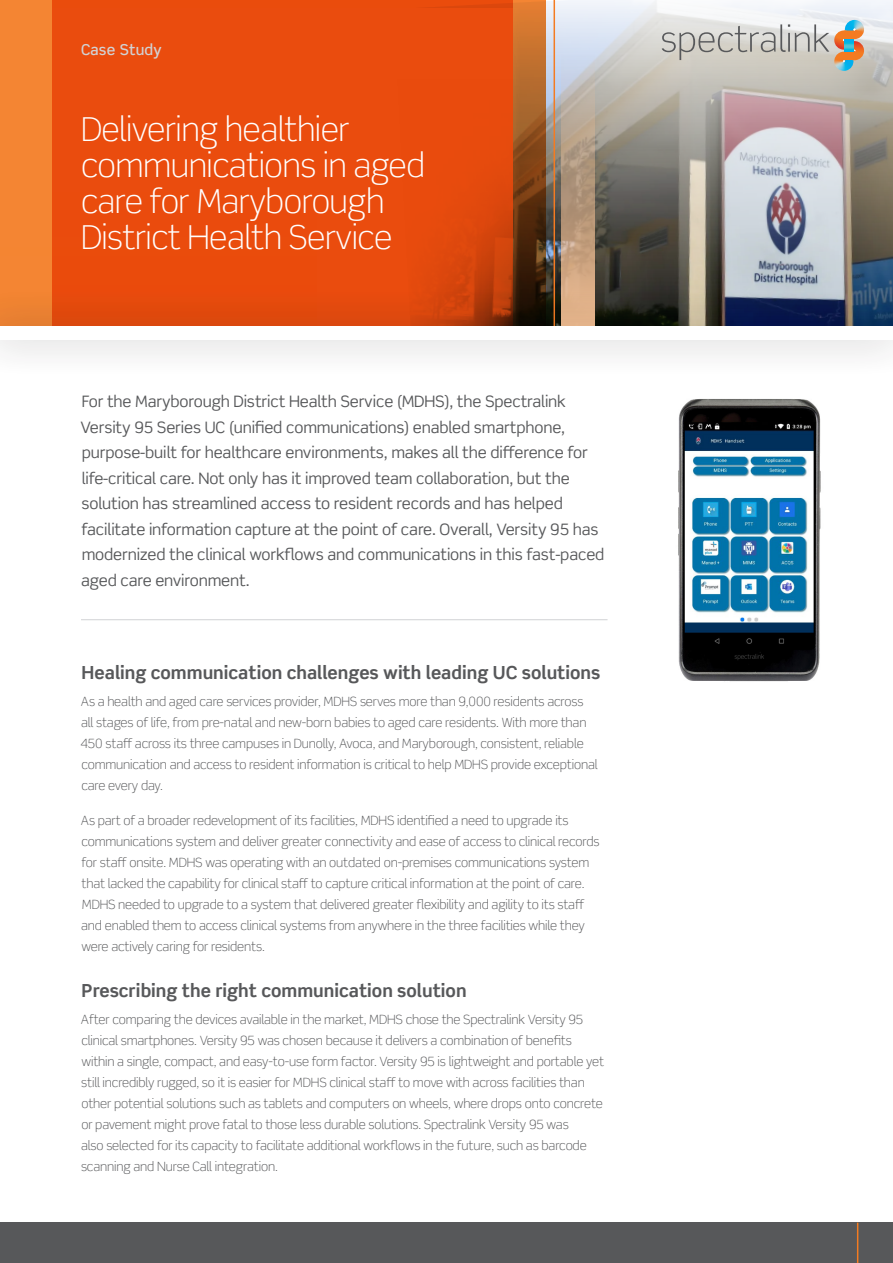
<style>
.page{position:relative;width:893px;height:1263px;background:#fff}
.page>*{position:absolute;margin:0;border:0;box-sizing:border-box;transform-origin:0 0}
.t1{font:300 33px/36px "Scene Pro";letter-spacing:-.015em;color:#fff}
.t2{font:700 18px "Scene Pro";color:#57585a}
.Intro{font:15.75px/25.5px "Scene Pro";letter-spacing:-.01em;color:#57585a}
.t3{font:500 15px "Scene Std";letter-spacing:.015em;color:#d1d2d4}
.Body{font:300 12.75px/21px "Scene Pro";letter-spacing:-.01em;color:#57585a}
</style>
<div class="page">
<img style="left:546px;top:0;width:347px;height:288px">
<svg style="left:0;top:0;width:546px;height:288px;fill:#f48533"></svg>
<div style="left:53px;top:0;width:460px;height:333px;background:#ea4c0e"></div>
<svg style="left:561px;top:55px;width:34px;height:233px"></svg>
<hr style="left:554px;top:0;width:1px;height:333px;background:#f47b21">
<div style="left:0;top:288px;width:893px;height:90px;background:#231f20;opacity:.31"></div>
<div style="left:0;top:327px;width:893px;height:13px;background:#fff"></div>
<img style="left:833px;top:62px;width:21px;height:9px">
<img style="left:845px;top:20px;width:20px;height:19px">
<svg style="left:662px;top:24px;width:202px;height:38px"></svg>
<div style="left:0;top:1223px;width:893px;height:40px;background:#57585a"></div>
<hr style="left:857px;top:1223px;width:1px;height:40px;background:#f47b21">
<hr style="left:81px;top:619px;width:527px;height:1px;background:#d1d2d4">
<img style="left:678px;top:399px;width:143px;height:283px">
<h3 class="t3" style="left:81px;top:40px;width:82px">Case Study</h3>
<h3 class="t1" style="left:81px;top:112px;width:346px">Delivering healthier communications in aged care for Maryborough<br>District Health Service</h3>
<p class="Intro" style="left:80px;top:388px;width:525px">For the Maryborough District Health Service (MDHS), the Spectralink Versity 95 Series UC (unified communications) enabled smartphone, purpose-built for healthcare environments, makes all the difference for life-critical care. Not only has it improved team collaboration, but the solution has streamlined access to resident records and has helped facilitate information capture at the point of care. Overall, Versity 95 has modernized the clinical workflows and communications in this fast-paced aged care environment.</p>
<h2 class="t2" style="left:82px;top:661px;width:520px">Healing communication challenges with leading UC solutions</h2>
<p class="Body" style="left:81px;top:691px;width:519px">As a health and aged care services provider, MDHS serves more than 9,000 residents across all stages of life, from pre-natal and new-born babies to aged care residents. With more than 450 staff across its three campuses in Dunolly, Avoca, and Maryborough, consistent, reliable communication and access to resident information is critical to help MDHS provide exceptional care every day.</p>
<p class="Body" style="left:81px;top:810px;width:520px">As part of a broader redevelopment of its facilities, MDHS identified a need to upgrade its communications system and deliver greater connectivity and ease of access to clinical records for staff onsite. MDHS was operating with an outdated on-premises communications system that lacked the capability for clinical staff to capture critical information at the point of care.<br>MDHS needed to upgrade to a system that delivered greater flexibility and agility to its staff and enabled them to access clinical systems from anywhere in the three facilities while they were actively caring for residents.</p>
<h2 class="t2" style="left:82px;top:979px;width:386px">Prescribing the right communication solution</h2>
<p class="Body" style="left:81px;top:1009px;width:525px">After comparing the devices available in the market, MDHS chose the Spectralink Versity 95 clinical smartphones. Versity 95 was chosen because it delivers a combination of benefits within a single, compact, and easy-to-use form factor. Versity 95 is lightweight and portable yet still incredibly rugged, so it is easier for MDHS clinical staff to move with across facilities than other potential solutions such as tablets and computers on wheels, where drops onto concrete or pavement might prove fatal to those less durable solutions. Spectralink Versity 95 was<br>also selected for its capacity to facilitate additional workflows in the future, such as barcode scanning and Nurse Call integration.</p>
</div>
